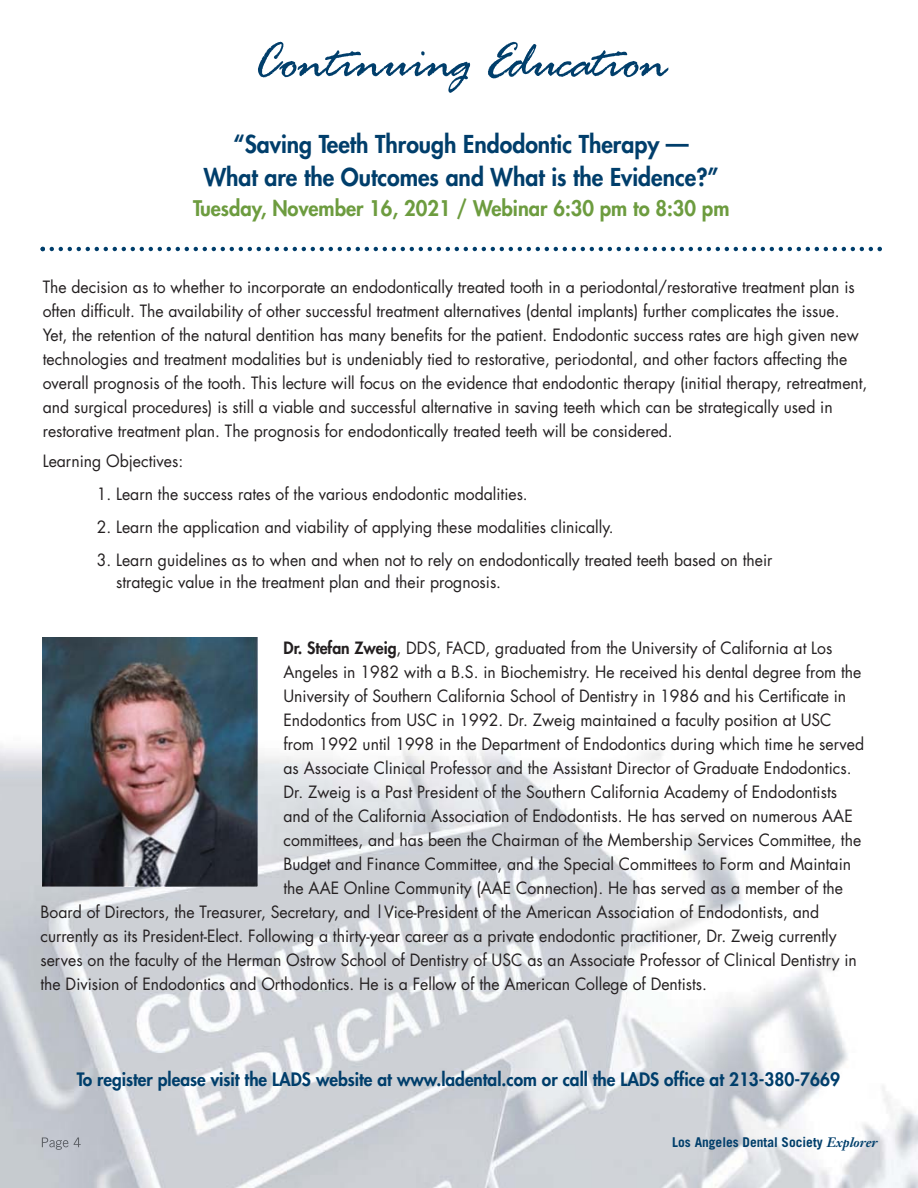
<style>
.page{position:relative;width:918px;height:1188px;background:#fff}
.page>*{position:absolute;margin:0;border:0;box-sizing:border-box;transform-origin:0 0}
.t1{font:54px "Rage Italic Plain";color:#003e6b}
.t2{font:800 24px/32.7px "Futura";color:#003e6b;text-align:center;scale:.96 1}
.t3{font:800 21px "Futura";color:#6d9c3f;scale:.96 1}
.t4{font:800 18px "Futura";color:#003e6b;scale:.96 1}
.t5{font:16.5px/24px "Futura";color:#231f20;scale:.96 1}
.t6{font:700 13.5px "Trade Gothic";color:#003e6b}
.s1{font-weight:800}
.s2{font-family:"Janson Text";font-style:italic}
</style>
<div class="page">
<img style="left:0;top:734px;width:918px;height:454px">
<svg style="left:40px;top:247px;width:842px;height:4px"></svg>
<img style="left:43px;top:638px;width:214px;height:248px">
<img style="left:42px;top:1137px;width:27px;height:13px">
<svg style="left:74px;top:1137px;width:7px;height:10px"></svg>
<h1 class="t1" style="left:254px;top:39px;width:416px">Continuing Education</h1>
<h2 class="t2" style="left:204px;top:130px;width:538px">“Saving Teeth Through Endodontic Therapy —<br>What are the Outcomes and What is the Evidence?”</h2>
<p class="t3" style="left:193px;top:198px;width:560px">Tuesday, November 16, 2021 / Webinar 6:30 pm to 8:30 pm</p>
<p class="t5" style="left:43px;top:276px;width:861px">The decision as to whether to incorporate an endodontically treated tooth in a periodontal/restorative treatment plan is often difficult. The availability of other successful treatment alternatives (dental implants) further complicates the issue.<br>Yet, the retention of the natural dentition has many benefits for the patient. Endodontic success rates are high given new technologies and treatment modalities but is undeniably tied to restorative, periodontal, and other factors affecting the overall prognosis of the tooth. This lecture will focus on the evidence that endodontic therapy (initial therapy, retreatment, and surgical procedures) is still a viable and successful alternative in saving teeth which can be strategically used in restorative treatment plan. The prognosis for endodontically treated teeth will be considered.</p>
<p class="t5" style="left:43px;top:450px;width:148px">Learning Objectives:</p>
<p class="t5" style="left:97px;top:483px;width:451px">1. Learn the success rates of the various endodontic modalities.</p>
<p class="t5" style="left:97px;top:516px;width:540px">2. Learn the application and viability of applying these modalities clinically.</p>
<p class="t5" style="left:116px;top:550px;width:685px;line-height:22.5px;text-indent:-19px">3. Learn guidelines as to when and when not to rely on endodontically treated teeth based on their strategic value in the treatment plan and their prognosis.</p>
<p class="t5" style="left:284px;top:637px;width:573px"><span class="s1">Dr. Stefan Zweig</span>, DDS, FACD, graduated from the University of California at Los</p>
<p class="t5" style="left:284px;top:661px;width:604px">Angeles in 1982 with a B.S. in Biochemistry. He received his dental degree from the</p>
<p class="t5" style="left:284px;top:685px;width:588px">University of Southern California School of Dentistry in 1986 and his Certificate in</p>
<p class="t5" style="left:284px;top:709px;width:572px">Endodontics from USC in 1992. Dr. Zweig maintained a faculty position at USC</p>
<p class="t5" style="left:284px;top:733px;width:606px">from 1992 until 1998 in the Department of Endodontics during which time he served</p>
<p class="t5" style="left:284px;top:757px;width:593px">as Associate Clinical Professor and the Assistant Director of Graduate Endodontics.</p>
<p class="t5" style="left:284px;top:781px;width:578px">Dr. Zweig is a Past President of the Southern California Academy of Endodontists</p>
<p class="t5" style="left:284px;top:805px;width:594px">and of the California Association of Endodontists. He has served on numerous AAE</p>
<p class="t5" style="left:284px;top:829px;width:603px">committees, and has been the Chairman of the Membership Services Committee, the</p>
<p class="t5" style="left:284px;top:853px;width:593px">Budget and Finance Committee, and the Special Committees to Form and Maintain</p>
<p class="t5" style="left:284px;top:877px;width:584px">the AAE Online Community (AAE Connection). He has served as a member of the</p>
<p class="t5" style="left:41px;top:901px;width:813px">Board of Directors, the Treasurer, Secretary, and |Vice-President of the American Association of Endodontists, and</p>
<p class="t5" style="left:41px;top:925px;width:831px">currently as its President-Elect. Following a thirty-year career as a private endodontic practitioner, Dr. Zweig currently</p>
<p class="t5" style="left:41px;top:949px;width:852px">serves on the faculty of the Herman Ostrow School of Dentistry of USC as an Associate Professor of Clinical Dentistry in</p>
<p class="t5" style="left:41px;top:973px;width:696px">the Division of Endodontics and Orthodontics. He is a Fellow of the American College of Dentists.</p>
<p class="t4" style="left:77px;top:1071px;width:797px">To register please visit the LADS website at www.ladental.com or call the LADS office at 213-380-7669</p>
<p class="t6" style="left:672px;top:1137px;width:207px">Los Angeles Dental Society <span class="s2">Explorer</span></p>
</div>
